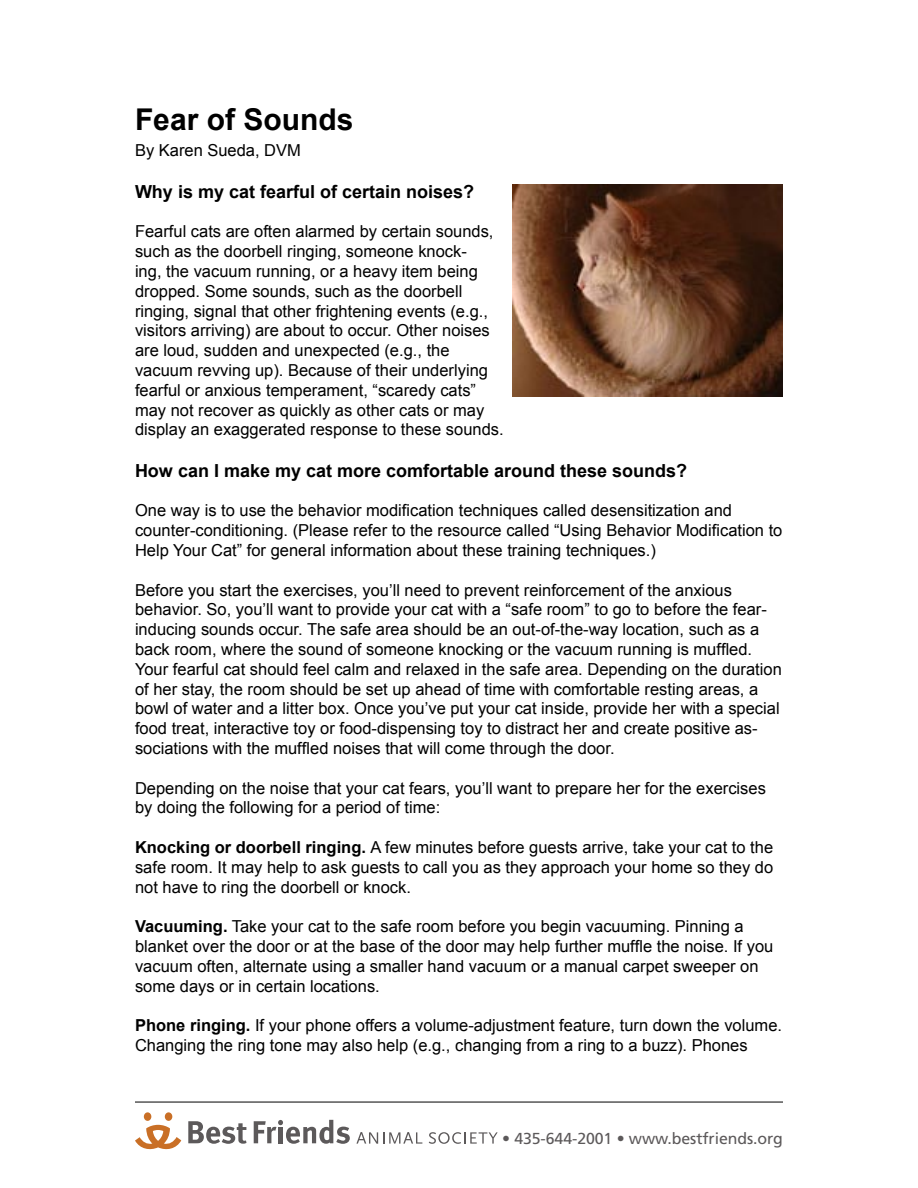
<style>
.page{position:relative;width:918px;height:1188px;background:#fff}
.page>*{position:absolute;margin:0;border:0;box-sizing:border-box;transform-origin:0 0}
.t1{font:700 30px "Arial";color:#000}
.t2{font:700 18px "Arial";color:#000}
.t3{font:16.5px/19.8px "Arial";color:#000}
.t4{font:15.9px "Frutiger";letter-spacing:-.005em;color:#5c595a}
.s1{font-weight:700}
</style>
<div class="page">
<hr style="left:135px;top:1102px;width:648px;height:1px;background:#000">
<svg style="left:356px;top:1132px;width:66px;height:12px"></svg>
<svg style="left:429px;top:1132px;width:69px;height:12px"></svg>
<svg style="left:188px;top:1121px;width:59px;height:23px"></svg>
<svg style="left:254px;top:1120px;width:96px;height:24px"></svg>
<div style="left:144px;top:1112px;width:7px;height:9px;background:#c96f26;border-radius:50%"></div>
<div style="left:165px;top:1112px;width:7px;height:9px;background:#c96f26;border-radius:50%"></div>
<svg style="left:135px;top:1125px;width:46px;height:25px"></svg>
<img style="left:513px;top:185px;width:270px;height:211px">
<p class="t1" style="left:135px;top:102px;width:220px">Fear of Sounds</p>
<p class="t3" style="left:135px;top:141px;width:167px">By Karen Sueda, DVM</p>
<p class="t2" style="left:135px;top:181px;width:341px">Why is my cat fearful of certain noises?</p>
<p class="t3" style="left:135px;top:222px;width:370px">Fearful cats are often alarmed by certain sounds, such as the doorbell ringing, someone knock-<br>ing, the vacuum running, or a heavy item being dropped. Some sounds, such as the doorbell ringing, signal that other frightening events (e.g., visitors arriving) are about to occur. Other noises are loud, sudden and unexpected (e.g., the vacuum revving up). Because of their underlying fearful or anxious temperament, “scaredy cats” may not recover as quickly as other cats or may display an exaggerated response to these sounds.</p>
<p class="t2" style="left:135px;top:460px;width:554px">How can I make my cat more comfortable around these sounds?</p>
<p class="t3" style="left:135px;top:501px;width:649px">One way is to use the behavior modification techniques called desensitization and counter-conditioning. (Please refer to the resource called “Using Behavior Modification to<br>Help Your Cat” for general information about these training techniques.)</p>
<p class="t3" style="left:135px;top:580px;width:648px">Before you start the exercises, you’ll need to prevent reinforcement of the anxious behavior. So, you’ll want to provide your cat with a “safe room” to go to before the fear&shy;inducing sounds occur. The safe area should be an out-of-the-way location, such as a back room, where the sound of someone knocking or the vacuum running is muffled.<br>Your fearful cat should feel calm and relaxed in the safe area. Depending on the duration of her stay, the room should be set up ahead of time with comfortable resting areas, a bowl of water and a litter box. Once you’ve put your cat inside, provide her with a special food treat, interactive toy or food-dispensing toy to distract her and create positive as&shy;sociations with the muffled noises that will come through the door.</p>
<p class="t3" style="left:135px;top:778px;width:632px">Depending on the noise that your cat fears, you’ll want to prepare her for the exercises by doing the following for a period of time:</p>
<p class="t3" style="left:135px;top:837px;width:640px;text-align:justify"><span class="s1">Knocking or doorbell ringing.</span> A few minutes before guests arrive, take your cat to the safe room. It may help to ask guests to call you as they approach your home so they do not have to ring the doorbell or knock.</p>
<p class="t3" style="left:135px;top:916px;width:640px"><span class="s1">Vacuuming.</span> Take your cat to the safe room before you begin vacuuming. Pinning a blanket over the door or at the base of the door may help further muffle the noise. If you vacuum often, alternate using a smaller hand vacuum or a manual carpet sweeper on some days or in certain locations.</p>
<p class="t3" style="left:135px;top:1015px;width:649px"><span class="s1">Phone ringing.</span> If your phone offers a volume-adjustment feature, turn down the volume.<br>Changing the ring tone may also help (e.g., changing from a ring to a buzz). Phones</p>
<p class="t4" style="left:502px;top:1129px;width:282px">• 435-644-2001 • www.bestfriends.org</p>
</div>
